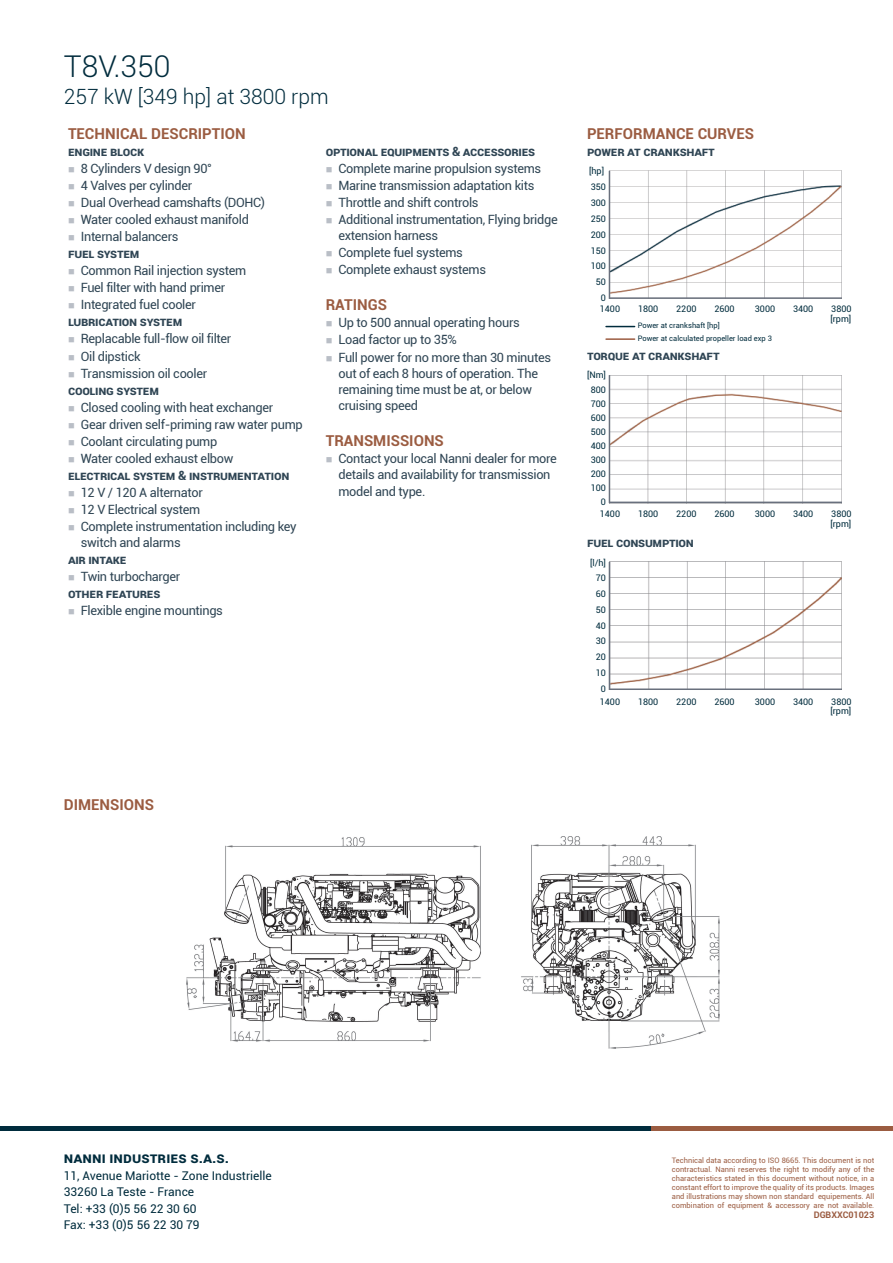
<style>
.page{position:relative;width:893px;height:1263px;background:#fff}
.page>*{position:absolute;margin:0;border:0;box-sizing:border-box;transform-origin:0 0}
.t1{font:300 30px "Roboto";color:#002c3d}
.t2{font:300 21px "Roboto";color:#002c3d}
.t3{font:700 15px "Roboto";color:#9b5c41}
.t4{font:700 15px "Roboto";color:#002c3d}
.t5{font:12.75px/17.1px "Roboto";letter-spacing:-.025em;color:#2f4554}
.t6{font:700 12.75px "Roboto";letter-spacing:-.025em;color:#2f4554}
.t7{font:12px/16.5px "Roboto";color:#002c3d}
.t8{font:9px/15.9px "Roboto";color:#002c3d;text-align:right}
.t9{font:700 9px "Roboto";color:#9b5c41}
.t10{font:7.5px/9px "Roboto";color:#9b5c41;text-align:justify}
.t11{font:7.5px/12.9px "Roboto";color:#002c3d}
</style>
<div class="page">
<hr style="left:0;top:1126px;width:651px;height:4px;background:#002c3d">
<hr style="left:651px;top:1126px;width:242px;height:4px;background:#9b5c41">
<img style="left:610px;top:171px;width:232px;height:126px">
<img style="left:610px;top:375px;width:232px;height:127px">
<img style="left:610px;top:562px;width:232px;height:126px">
<img style="left:186px;top:837px;width:533px;height:212px">
<hr style="left:609px;top:171px;width:1px;height:128px;background:#69707d">
<hr style="left:609px;top:375px;width:1px;height:128px;background:#69707d">
<hr style="left:609px;top:562px;width:1px;height:128px;background:#69707d">
<hr style="left:609px;top:297px;width:233px;height:2px;background:#69707d">
<hr style="left:609px;top:502px;width:233px;height:1px;background:#69707d">
<hr style="left:609px;top:688px;width:233px;height:2px;background:#69707d">
<svg style="left:606px;top:326px;width:29px;height:1px"></svg>
<hr style="left:606px;top:338px;width:29px;height:2px;background:#9b5c41">
<h1 class="t1" style="left:64px;top:45px;width:108px">T8V.350</h1>
<h2 class="t2" style="left:64px;top:82px;width:266px">257 kW [349 hp] at 3800 rpm</h2>
<p class="t3" style="left:68px;top:123px;width:179px">TECHNICAL DESCRIPTION</p>
<p class="t6" style="left:68px;top:142px;width:78px">ENGINE BLOCK</p>
<p class="t5" style="left:81px;top:159px;width:186px">8 Cylinders V design 90°<br>4 Valves per cylinder<br>Dual Overhead camshafts (DOHC)<br>Water cooled exhaust manifold<br>Internal balancers</p>
<p class="t6" style="left:68px;top:245px;width:73px">FUEL SYSTEM</p>
<p class="t5" style="left:81px;top:262px;width:167px">Common Rail injection system<br>Fuel filter with hand primer<br>Integrated fuel cooler</p>
<p class="t6" style="left:68px;top:313px;width:114px">LUBRICATION SYSTEM</p>
<p class="t5" style="left:81px;top:330px;width:152px">Replacable full-flow oil filter<br>Oil dipstick<br>Transmission oil cooler</p>
<p class="t6" style="left:68px;top:381px;width:8px">COOL</p>
<p class="t6" style="left:95px;top:381px;width:65px">ING SYSTEM</p>
<p class="t5" style="left:81px;top:398px;width:224px">Closed cooling with heat exchanger<br>Gear driven self-priming raw water pump<br>Coolant circulating pump<br>Water cooled exhaust elbow</p>
<p class="t6" style="left:68px;top:466px;width:132px">ELECTRICAL SYSTEM &amp; INSTRUMENTATI</p>
<p class="t6" style="left:274px;top:466px;width:15px">ON</p>
<p class="t5" style="left:81px;top:483px;width:217px">12 V / 120 A alternator<br>12 V Electrical system<br>Complete instrumentation including key switch and alarms</p>
<p class="t6" style="left:68px;top:551px;width:60px">AIR INTAKE</p>
<p class="t5" style="left:81px;top:568px;width:101px">Twin turbocharger</p>
<p class="t6" style="left:68px;top:585px;width:94px">OTHER FEATURES</p>
<p class="t5" style="left:81px;top:602px;width:144px">Flexible engine mountings</p>
<p class="t6" style="left:326px;top:142px;width:211px">OPTIONAL EQUIPMENTS &amp; ACCESSORIES</p>
<p class="t5" style="left:338px;top:160px;width:221px">Complete marine propulsion systems<br>Marine transmission adaptation kits<br>Throttle and shift controls<br>Additional instrumentation, Flying bridge extension harness<br>Complete fuel systems<br>Complete exhaust systems</p>
<p class="t3" style="left:326px;top:294px;width:63px">RATINGS</p>
<p class="t5" style="left:338px;top:314px;width:214px;line-height:16.5px">Up to 500 annual operating hours<br>Load factor up to 35%<br>Full power for no more than 30 minutes out of each 8 hours of operation. The remaining time must be at, or below cruising speed</p>
<p class="t3" style="left:326px;top:430px;width:120px">TRANSMISSIONS</p>
<p class="t5" style="left:338px;top:450px;width:220px;line-height:16.2px">Contact your local Nanni dealer for more details and availability for transmission model and type.</p>
<p class="t3" style="left:587px;top:123px;width:169px">PERFORMANCE CURVES</p>
<p class="t6" style="left:587px;top:142px;width:129px">POWER AT CRANKSHAFT</p>
<p class="t8" style="left:589px;top:163px;width:17px">[hp]</p>
<p class="t8" style="left:591px;top:179px;width:17px">350<br>300<br>250<br>200<br>150<br>100<br>50<br>0</p>
<p class="t8" style="left:600px;top:301px;width:22px">1400</p>
<p class="t8" style="left:638px;top:301px;width:22px">1800</p>
<p class="t8" style="left:676px;top:301px;width:22px">2200</p>
<p class="t8" style="left:714px;top:301px;width:22px">2600</p>
<p class="t8" style="left:755px;top:301px;width:22px">3000</p>
<p class="t8" style="left:793px;top:301px;width:22px">3400</p>
<p class="t8" style="left:831px;top:301px;width:22px">3800</p>
<p class="t11" style="left:638px;top:319px;width:136px">Power at crankshaft [hp]<br>Power at calculated propeller load exp 3</p>
<p class="t6" style="left:587px;top:347px;width:134px">TORQUE AT CRANKSHAFT</p>
<p class="t8" style="left:587px;top:367px;width:21px">[Nm]</p>
<p class="t8" style="left:591px;top:382px;width:17px;line-height:14.1px">800<br>700<br>600<br>500<br>400<br>300<br>200<br>100<br>0</p>
<p class="t8" style="left:830px;top:310px;width:22px">[rpm]</p>
<p class="t8" style="left:600px;top:505px;width:22px">1400</p>
<p class="t8" style="left:638px;top:505px;width:22px">1800</p>
<p class="t8" style="left:676px;top:505px;width:22px">2200</p>
<p class="t8" style="left:714px;top:505px;width:22px">2600</p>
<p class="t8" style="left:755px;top:505px;width:22px">3000</p>
<p class="t8" style="left:793px;top:505px;width:22px">3400</p>
<p class="t8" style="left:831px;top:505px;width:22px">3800</p>
<p class="t6" style="left:587px;top:533px;width:108px">FUEL CONSUMPTION</p>
<p class="t8" style="left:590px;top:554px;width:17px">[l/h]</p>
<p class="t8" style="left:596px;top:570px;width:12px;text-align:center">70<br>60<br>50<br>40<br>30<br>20<br>10<br>0</p>
<p class="t8" style="left:830px;top:515px;width:22px">[rpm]</p>
<p class="t8" style="left:600px;top:693px;width:22px">1400</p>
<p class="t8" style="left:638px;top:693px;width:22px">1800</p>
<p class="t8" style="left:676px;top:693px;width:22px">2200</p>
<p class="t8" style="left:714px;top:693px;width:22px">2600</p>
<p class="t8" style="left:755px;top:693px;width:22px">3000</p>
<p class="t8" style="left:793px;top:693px;width:22px">3400</p>
<p class="t8" style="left:831px;top:693px;width:22px">3800</p>
<p class="t8" style="left:830px;top:702px;width:22px">[rpm]</p>
<p class="t3" style="left:64px;top:794px;width:92px">DIMENSIONS</p>
<p class="t4" style="left:64px;top:1147px;width:167px">NANN I IN DUSTRIES S.A.S.</p>
<p class="t7" style="left:64px;top:1167px;width:210px">11, Avenue Mariotte - Zone Industrielle<br>33260 La Teste - France<br>Tel: +33 (0)5 56 22 30 60<br>Fax: +33 (0)5 56 22 30 79</p>
<p class="t10" style="left:672px;top:1155px;width:204px">Technical data according to ISO 8665. This document is not contractual. Nanni reserves the right to modify any of the characteristics stated in this document without notice, in a constant effort to improve the quality of its products. Images and illustrations may shown non standard equipements. All combination of equipment &amp; accessory are not available.</p>
<p class="t9" style="left:814px;top:1209px;width:62px">DGBXXC01023</p>
</div>
